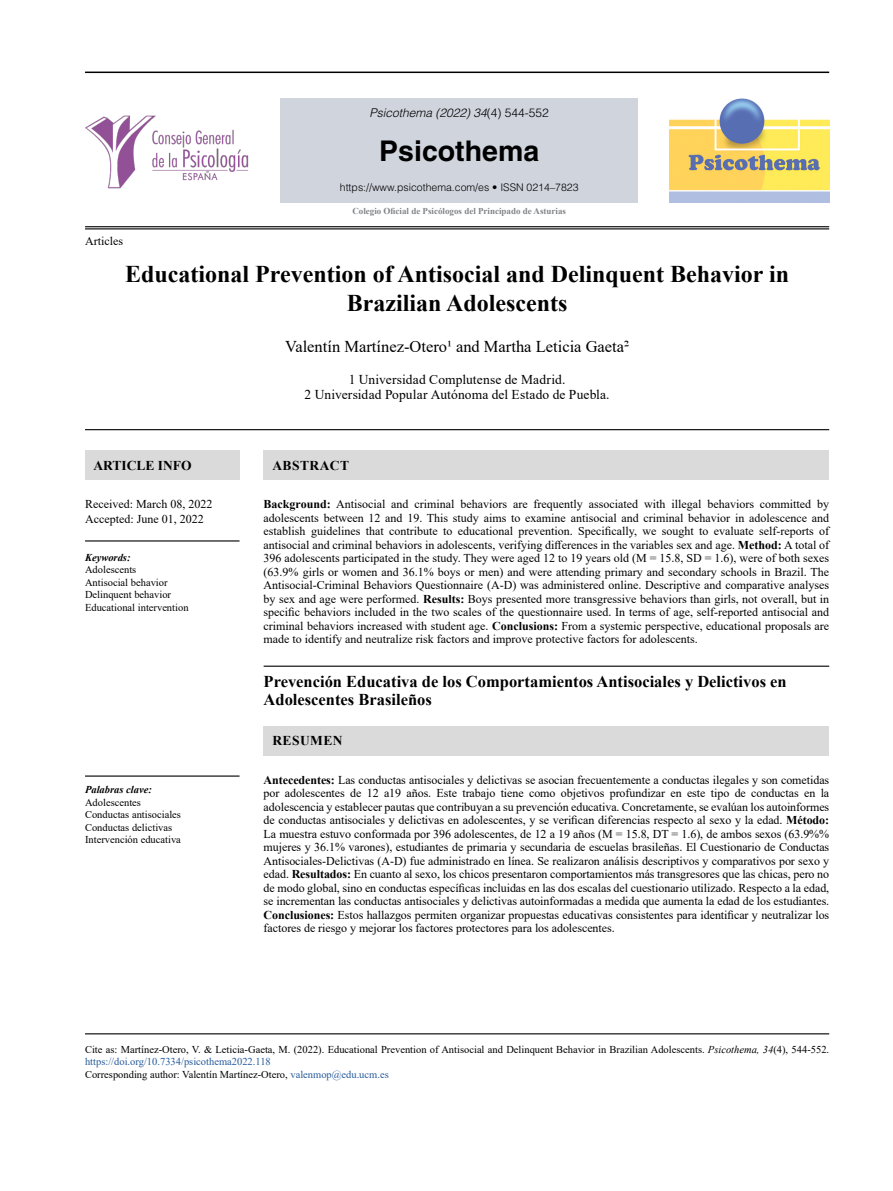
<style>
.page{position:relative;width:893px;height:1191px;background:#fff}
.page>*{position:absolute;margin:0;border:0;box-sizing:border-box;transform-origin:0 0}
.t1{font:700 28.5px "Helvetica LT Std";color:#000}
.t2{font:700 24px/28.8px "Times New Roman";color:#000;text-align:center}
.t3{font:700 16.5px/18px "Times New Roman";color:#000}
.t4{font:16.5px "Times New Roman";color:#000}
.t5{font:13.5px/15px "Times New Roman";letter-spacing:.005em;color:#000;text-align:center}
.t6{font:700 13.5px "Times New Roman";letter-spacing:.035em;color:#000}
.t7{font:700 13.5px "Times New Roman";color:#000}
.t8{font:12px/13.5px "Times New Roman";color:#000;text-align:justify}
.t9{font:italic 300 12px "Helvetica LT Std";color:#000}
.t10{font:10.5px/12.6px "Times New Roman";color:#000}
.t11{font:300 10.5px "Helvetica LT Std";color:#000}
.t12{font:italic 700 10.5px "Times New Roman";color:#000}
.t13{font:700 9px "Times New Roman";color:#808285}
.s1{font-style:normal}
.s2{font-weight:700}
.s3{font-style:italic}
.s4{color:#275b9b}
</style>
<div class="page">
<hr style="left:85px;top:429px;width:744px;height:1px;background:#000">
<hr style="left:85px;top:1033px;width:744px;height:1px;background:#000">
<hr style="left:85px;top:775px;width:155px;height:1px;background:#000">
<hr style="left:264px;top:665px;width:565px;height:2px;background:#000">
<hr style="left:85px;top:540px;width:155px;height:1px;background:#000">
<div style="left:264px;top:450px;width:565px;height:30px;background:#dadada"></div>
<div style="left:85px;top:450px;width:155px;height:30px;background:#dadada"></div>
<hr style="left:85px;top:226px;width:744px;height:1px;background:#000">
<hr style="left:85px;top:72px;width:744px;height:1px;background:#000">
<hr style="left:85px;top:228px;width:744px;height:1px;background:#000">
<div style="left:281px;top:98px;width:357px;height:105px;background:#d0d4dd"></div>
<img style="left:85px;top:115px;width:164px;height:74px">
<img style="left:669px;top:98px;width:160px;height:105px">
<div style="left:264px;top:725px;width:565px;height:30px;background:#dadada"></div>
<p class="t9" style="left:370px;top:105px;width:181px">Psicothema (2022) 34<span class="s1">(4) 544-552</span></p>
<h1 class="t1" style="left:379px;top:133px;width:161px">Psicothema</h1>
<p class="t11" style="left:340px;top:181px;width:240px">https://www.psicothema.com/es • ISSN 0214–7823</p>
<p class="t8" style="left:85px;top:234px;width:39px">Articles</p>
<p class="t13" style="left:352px;top:205px;width:215px">Colegio Oficial de Psicólogos del Principado de Asturias</p>
<h2 class="t2" style="left:125px;top:259px;width:665px">Educational Prevention of Antisocial and Delinquent Behavior in<br>Brazilian Adolescents</h2>
<h3 class="t4" style="left:285px;top:334px;width:345px">Valentín Martínez-Otero1 and Martha Leticia Gaeta2</h3>
<p class="t5" style="left:305px;top:371px;width:307px">1 Universidad Complutense de Madrid.<br>2 Universidad Popular Autónoma del Estado de Puebla.</p>
<p class="t7" style="left:94px;top:455px;width:100px">ARTICLE INFO</p>
<p class="t8" style="left:85px;top:496px;width:129px;line-height:15px">Received: March 08, 2022<br>Accepted: June 01, 2022</p>
<p class="t12" style="left:85px;top:550px;width:47px">Keywords:</p>
<p class="t10" style="left:85px;top:563px;width:105px">Adolescents<br>Antisocial behavior<br>Delinquent behavior<br>Educational intervention</p>
<p class="t12" style="left:85px;top:782px;width:68px">Palabras clave:</p>
<p class="t10" style="left:85px;top:795px;width:97px">Adolescentes<br>Conductas antisociales<br>Conductas delictivas<br>Intervención educativa</p>
<p class="t6" style="left:272px;top:455px;width:78px">ABSTRACT</p>
<p class="t8" style="left:264px;top:497px;width:567px"><span class="s2">Background:</span> Antisocial and criminal behaviors are frequently associated with illegal behaviors committed by adolescents between 12 and 19. This study aims to examine antisocial and criminal behavior in adolescence and establish guidelines that contribute to educational prevention. Specifically, we sought to evaluate self-reports of antisocial and criminal behaviors in adolescents, verifying differences in the variables sex and age. <span class="s2">Method:</span> A total of 396 adolescents participated in the study. They were aged 12 to 19 years old (M = 15.8, SD = 1.6), were of both sexes (63.9% girls or women and 36.1% boys or men) and were attending primary and secondary schools in Brazil. The Antisocial-Criminal Behaviors Questionnaire (A-D) was administered online. Descriptive and comparative analyses by sex and age were performed. <span class="s2">Results:</span> Boys presented more transgressive behaviors than girls, not overall, but in specific behaviors included in the two scales of the questionnaire used. In terms of age, self-reported antisocial and criminal behaviors increased with student age. <span class="s2">Conclusions:</span> From a systemic perspective, educational proposals are made to identify and neutralize risk factors and improve protective factors for adolescents.</p>
<h3 class="t3" style="left:264px;top:671px;width:525px">Prevención Educativa de los Comportamientos Antisociales y Delictivos en<br>Adolescentes Brasileños</h3>
<p class="t6" style="left:272px;top:731px;width:72px">RESUMEN</p>
<p class="t8" style="left:264px;top:772px;width:567px"><span class="s2">Antecedentes:</span> Las conductas antisociales y delictivas se asocian frecuentemente a conductas ilegales y son cometidas por adolescentes de 12 a19 años. Este trabajo tiene como objetivos profundizar en este tipo de conductas en la adolescencia y establecer pautas que contribuyan a su prevención educativa. Concretamente, se evalúan los autoinformes de conductas antisociales y delictivas en adolescentes, y se verifican diferencias respecto al sexo y la edad. <span class="s2">Método:<br></span>La muestra estuvo conformada por 396 adolescentes, de 12 a 19 años (M = 15.8, DT = 1.6), de ambos sexos (63.9%% mujeres y 36.1% varones), estudiantes de primaria y secundaria de escuelas brasileñas. El Cuestionario de Conductas Antisociales-Delictivas (A-D) fue administrado en línea. Se realizaron análisis descriptivos y comparativos por sexo y edad. <span class="s2">Resultados:</span> En cuanto al sexo, los chicos presentaron comportamientos más transgresores que las chicas, pero no de modo global, sino en conductas específicas incluidas en las dos escalas del cuestionario utilizado. Respecto a la edad, se incrementan las conductas antisociales y delictivas autoinformadas a medida que aumenta la edad de los estudiantes.<br><span class="s2">Conclusiones:</span> Estos hallazgos permiten organizar propuestas educativas consistentes para identificar y neutralizar los factores de riesgo y mejorar los factores protectores para los adolescentes.</p>
<p class="t10" style="left:85px;top:1042px;width:746px">Cite as: Martínez-Otero, V. &amp; Leticia-Gaeta, M. (2022). Educational Prevention of Antisocial and Delinquent Behavior in Brazilian Adolescents. <span class="s3">Psicothema, 34</span>(4), 544-552. <span class="s4">https://doi.org/10.7334/psicothema2022.118<br></span>Corresponding author: Valentín Martínez-Otero, <span class="s4">valenmop@edu.ucm.es</span></p>
</div>
